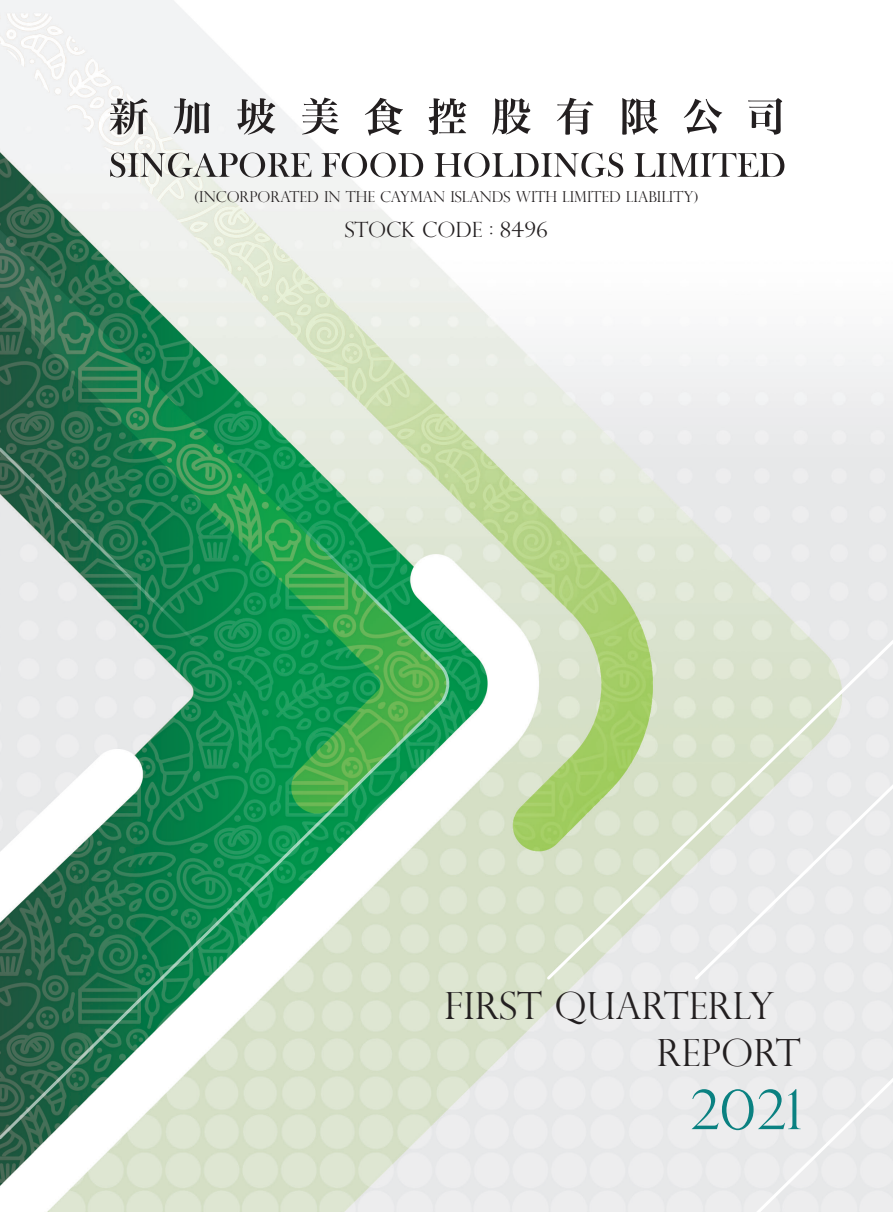
<style>
.page{position:relative;width:893px;height:1212px;background:#fff}
.page>*{position:absolute;margin:0;border:0;box-sizing:border-box;transform-origin:0 0}
.t1{font:300 54px "Perpetua Titling";color:#0a8181}
.t2{font:300 37.5px "Perpetua Titling";color:#231f20}
.t3{font:300 21px "Perpetua Titling";color:#231f20}
.t4{font:300 15px "Perpetua Titling";color:#231f20}
</style>
<div class="page">
<img style="left:0;top:0;width:893px;height:1212px">
<div style="left:543px;top:1054px;width:350px;height:158px;background:#ededee"></div>
<svg style="left:0;top:446px;width:223px;height:53px;background:#27794f"></svg>
<svg style="left:0;top:499px;width:451px;height:642px;background:#78b591"></svg>
<svg style="left:544px;top:617px;width:349px;height:365px;background:#d0dfba"></svg>
<svg style="left:692px;top:638px;width:201px;height:344px;background:#e4e7e1"></svg>
<svg style="left:110px;top:98px;width:38px;height:36px"></svg>
<svg style="left:173px;top:98px;width:37px;height:36px"></svg>
<svg style="left:237px;top:98px;width:38px;height:37px"></svg>
<svg style="left:302px;top:98px;width:37px;height:37px"></svg>
<svg style="left:365px;top:98px;width:38px;height:38px"></svg>
<svg style="left:429px;top:98px;width:37px;height:37px"></svg>
<svg style="left:492px;top:98px;width:39px;height:37px"></svg>
<svg style="left:557px;top:98px;width:36px;height:37px"></svg>
<svg style="left:622px;top:98px;width:36px;height:37px"></svg>
<svg style="left:684px;top:99px;width:38px;height:35px"></svg>
<svg style="left:748px;top:98px;width:34px;height:37px"></svg>
<svg style="left:110px;top:153px;width:201px;height:24px"></svg>
<svg style="left:322px;top:153px;width:101px;height:24px"></svg>
<svg style="left:435px;top:153px;width:188px;height:24px"></svg>
<svg style="left:634px;top:153px;width:150px;height:24px"></svg>
<p class="t4" style="left:195px;top:187px;width:505px">(INCORPORATED IN THE CAYMAN ISLANDS WITH LIMITED LIABILITY)</p>
<h3 class="t3" style="left:345px;top:217px;width:205px">STOCK CODE : 8496</h3>
<h2 class="t2" style="left:444px;top:983px;width:332px">FIRST QUARTERLY</h2>
<h2 class="t2" style="left:657px;top:1029px;width:145px">REPORT</h2>
<h1 class="t1" style="left:689px;top:1077px;width:115px">2021</h1>
</div>
